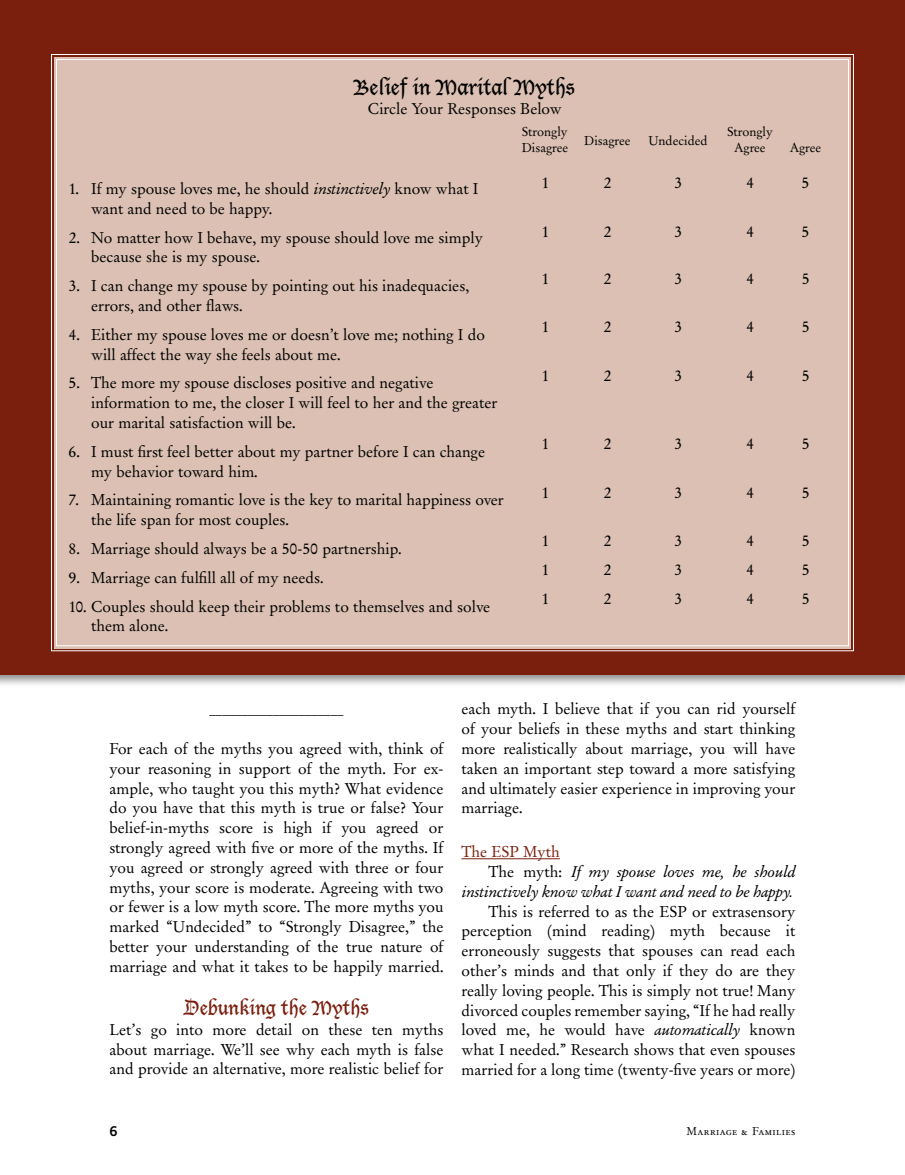
<style>
.page{position:relative;width:905px;height:1175px;background:#fff}
.page>*{position:absolute;margin:0;border:0;box-sizing:border-box;transform-origin:0 0}
.t1{font:21px "Lucida Blackletter";color:#000}
.t2{font:19.5px "Lucida Blackletter";color:#7a1e0e}
.t3{font:16.5px/19.8px "Garamond Nr 1 SB";color:#000}
.t4{font:italic 16.5px "Garamond Nr 1 SB";color:#000}
.t5{font:16.5px "Garamond Nr 1 SB";color:#7a1e0e}
.t6{font:13.5px "Garamond Nr 1 SB";color:#000}
.t7{font:700 13.5px "News Gothic BT";color:#000}
.t8{font:12px "Garamond Nr 1 SB Caps";letter-spacing:.025em;color:#000}
.s1{font-style:italic}
.s2{font-style:normal}
</style>
<div class="page">
<hr style="left:461px;top:858px;width:99px;height:1px;background:#7a1e0e">
<div style="left:0;top:0;width:904px;height:689px;background:#000;opacity:.45"></div>
<div style="left:0;top:0;width:904px;height:675px;background:#7a1e0e"></div>
<div style="left:51px;top:54px;width:803px;height:598px;background:#dbc0b3"></div>
<p class="t1" style="left:355px;top:74px;width:221px">Belief in Marital Myths</p>
<p class="t3" style="left:368px;top:99px;width:195px">Circle Your Responses Below</p>
<p class="t3" style="left:91px;top:179px;width:389px;text-indent:-23px">1. If my spouse loves me, he should <span class="s1">instinctively</span> know what I want and need to be happy.</p>
<p class="t3" style="left:91px;top:228px;width:393px;text-indent:-23px">2. No matter how I behave, my spouse should love me simply because she is my spouse.</p>
<p class="t3" style="left:91px;top:276px;width:379px;text-indent:-23px">3. I can change my spouse by pointing out his inadequacies, errors, and other flaws.</p>
<p class="t3" style="left:91px;top:325px;width:395px;text-indent:-23px">4. Either my spouse loves me or doesn’t love me; nothing I do will affect the way she feels about me.</p>
<p class="t3" style="left:91px;top:373px;width:408px;text-indent:-23px">5. The more my spouse discloses positive and negative information to me, the closer I will feel to her and the greater our marital satisfaction will be.</p>
<p class="t3" style="left:91px;top:442px;width:395px;text-indent:-23px">6. I must first feel better about my partner before I can change my behavior toward him.</p>
<p class="t3" style="left:91px;top:490px;width:414px;text-indent:-23px">7. Maintaining romantic love is the key to marital happiness over the life span for most couples.</p>
<p class="t3" style="left:69px;top:539px;width:334px">8. Marriage should always be a 50-50 partnership.</p>
<p class="t3" style="left:69px;top:568px;width:256px">9. Marriage can fulfill all of my needs.</p>
<p class="t3" style="left:91px;top:597px;width:400px;text-indent:-23px">10. Couples should keep their problems to themselves and solve them alone.</p>
<p class="t6" style="left:522px;top:124px;width:47px">Strongly</p>
<p class="t6" style="left:727px;top:124px;width:47px">Strongly</p>
<p class="t6" style="left:522px;top:140px;width:48px">Disagree</p>
<p class="t6" style="left:584px;top:133px;width:48px">Disagree</p>
<p class="t6" style="left:648px;top:133px;width:61px">Undecided</p>
<p class="t6" style="left:734px;top:140px;width:33px">Agree</p>
<p class="t6" style="left:789px;top:140px;width:33px">Agree</p>
<p class="t3" style="left:541px;top:173px;width:9px">1</p>
<p class="t3" style="left:603px;top:173px;width:9px">2</p>
<p class="t3" style="left:674px;top:173px;width:9px">3</p>
<p class="t3" style="left:746px;top:173px;width:9px">4</p>
<p class="t3" style="left:801px;top:173px;width:9px">5</p>
<p class="t3" style="left:541px;top:222px;width:9px">1</p>
<p class="t3" style="left:603px;top:222px;width:9px">2</p>
<p class="t3" style="left:674px;top:222px;width:9px">3</p>
<p class="t3" style="left:746px;top:222px;width:9px">4</p>
<p class="t3" style="left:801px;top:222px;width:9px">5</p>
<p class="t3" style="left:541px;top:269px;width:9px">1</p>
<p class="t3" style="left:603px;top:269px;width:9px">2</p>
<p class="t3" style="left:674px;top:269px;width:9px">3</p>
<p class="t3" style="left:746px;top:269px;width:9px">4</p>
<p class="t3" style="left:801px;top:269px;width:9px">5</p>
<p class="t3" style="left:541px;top:317px;width:9px">1</p>
<p class="t3" style="left:603px;top:317px;width:9px">2</p>
<p class="t3" style="left:674px;top:317px;width:9px">3</p>
<p class="t3" style="left:746px;top:317px;width:9px">4</p>
<p class="t3" style="left:801px;top:317px;width:9px">5</p>
<p class="t3" style="left:541px;top:366px;width:9px">1</p>
<p class="t3" style="left:603px;top:366px;width:9px">2</p>
<p class="t3" style="left:674px;top:366px;width:9px">3</p>
<p class="t3" style="left:746px;top:366px;width:9px">4</p>
<p class="t3" style="left:801px;top:366px;width:9px">5</p>
<p class="t3" style="left:541px;top:434px;width:9px">1</p>
<p class="t3" style="left:603px;top:434px;width:9px">2</p>
<p class="t3" style="left:674px;top:434px;width:9px">3</p>
<p class="t3" style="left:746px;top:434px;width:9px">4</p>
<p class="t3" style="left:801px;top:434px;width:9px">5</p>
<p class="t3" style="left:541px;top:483px;width:9px">1</p>
<p class="t3" style="left:603px;top:483px;width:9px">2</p>
<p class="t3" style="left:674px;top:483px;width:9px">3</p>
<p class="t3" style="left:746px;top:483px;width:9px">4</p>
<p class="t3" style="left:801px;top:483px;width:9px">5</p>
<p class="t3" style="left:541px;top:531px;width:9px">1</p>
<p class="t3" style="left:603px;top:531px;width:9px">2</p>
<p class="t3" style="left:674px;top:531px;width:9px">3</p>
<p class="t3" style="left:746px;top:531px;width:9px">4</p>
<p class="t3" style="left:801px;top:531px;width:9px">5</p>
<p class="t3" style="left:541px;top:560px;width:9px">1</p>
<p class="t3" style="left:603px;top:560px;width:9px">2</p>
<p class="t3" style="left:674px;top:560px;width:9px">3</p>
<p class="t3" style="left:746px;top:560px;width:9px">4</p>
<p class="t3" style="left:801px;top:560px;width:9px">5</p>
<p class="t3" style="left:541px;top:589px;width:9px">1</p>
<p class="t3" style="left:603px;top:589px;width:9px">2</p>
<p class="t3" style="left:674px;top:589px;width:9px">3</p>
<p class="t3" style="left:746px;top:589px;width:9px">4</p>
<p class="t3" style="left:801px;top:589px;width:9px">5</p>
<p class="t3" style="left:210px;top:699px;width:135px">_____________________</p>
<p class="t3" style="left:110px;top:739px;width:335px;text-align:justify">For each of the myths you agreed with, think of your reasoning in support of the myth. For ex&shy;ample, who taught you this myth? What evidence do you have that this myth is true or false? Your belief-in-myths score is high if you agreed or strongly agreed with five or more of the myths. If you agreed or strongly agreed with three or four myths, your score is moderate. Agreeing with two or fewer is a low myth score. The more myths you marked “Undecided” to “Strongly Disagree,” the better your understanding of the true nature of marriage and what it takes to be happily married.</p>
<p class="t2" style="left:184px;top:996px;width:186px">Debunking the Myths</p>
<p class="t3" style="left:110px;top:1020px;width:335px;text-align:justify">Let’s go into more detail on these ten myths about marriage. We’ll see why each myth is false and provide an alternative, more realistic belief for</p>
<p class="t3" style="left:461px;top:699px;width:335px;text-align:justify">each myth. I believe that if you can rid yourself of your beliefs in these myths and start thinking more realistically about marriage, you will have taken an important step toward a more satisfying and ultimately easier experience in improving your marriage.</p>
<p class="t5" style="left:461px;top:842px;width:100px">The ESP Myth</p>
<p class="t4" style="left:488px;top:862px;width:308px"><span class="s2">The myth:</span> If my spouse loves me, he should</p>
<p class="t4" style="left:461px;top:882px;width:333px">instinctively know what I want and need to be happy.</p>
<p class="t3" style="left:461px;top:901px;width:335px;text-align:justify;text-indent:27px">This is referred to as the ESP or extrasensory perception (mind reading) myth because it erroneously suggests that spouses can read each other’s minds and that only if they do are they really loving people. This is simply not true! Many divorced couples remember saying, “If he had really loved me, he would have <span class="s1">automatically</span> known what I needed.” Research shows that even spouses married for a long time (twenty-five years or more)</p>
<p class="t7" style="left:110px;top:1122px;width:10px">6</p>
<p class="t8" style="left:686px;top:1124px;width:110px">Marriage &amp; Families</p>
</div>
